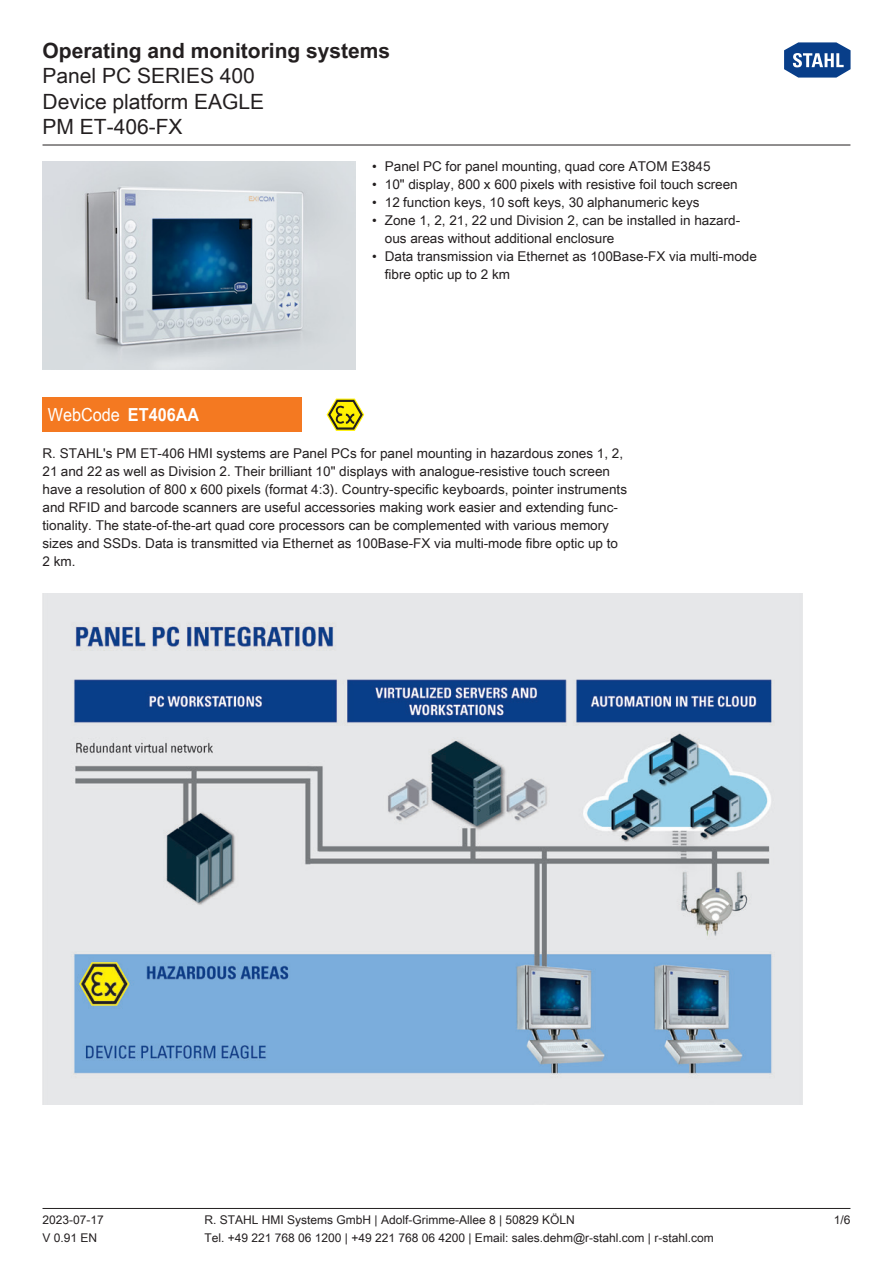
<style>
.page{position:relative;width:893px;height:1263px;background:#fff}
.page>*{position:absolute;margin:0;border:0;box-sizing:border-box;transform-origin:0 0}
.t1{font:21px/25.5px "Arial Unicode MS";color:#231f20}
.t2{font:700 21px "Arial Unicode MS";color:#231f20}
.WebCode{font:18px "Arial Unicode MS";color:#fff;scale:.9 1}
._00_Basic_ParaStyle{font:13.5px/18px "Arial Unicode MS";color:#231f20}
.t3{font:12px "Arial Unicode MS";color:#231f20}
.s1{font-weight:700}
</style>
<div class="page">
<hr style="left:43px;top:1208px;width:807px;height:1px;background:#231f20">
<hr style="left:43px;top:145px;width:807px;height:1px;background:#231f20">
<svg style="left:784px;top:42px;width:67px;height:36px"></svg>
<img style="left:43px;top:594px;width:759px;height:510px">
<img style="left:43px;top:162px;width:312px;height:208px">
<div style="left:43px;top:398px;width:259px;height:34px;background:#f47921"></div>
<svg style="left:327px;top:399px;width:37px;height:32px"></svg>
<h1 class="t2" style="left:43px;top:35px;width:349px">Operating and monitoring systems</h1>
<h1 class="t1" style="left:43px;top:62px;width:223px">Panel PC SERIES 400<br>Device platform EAGLE<br>PM ET-406-FX</h1>
<p class="_00_Basic_ParaStyle" style="left:372px;top:157px;width:340px">• Panel PC for panel mounting, quad core ATOM E3845</p>
<p class="_00_Basic_ParaStyle" style="left:372px;top:175px;width:367px">• 10" display, 800 x 600 pixels with resistive foil touch screen</p>
<p class="_00_Basic_ParaStyle" style="left:372px;top:193px;width:329px">• 12 function keys, 10 soft keys, 30 alphanumeric keys</p>
<p class="_00_Basic_ParaStyle" style="left:385px;top:211px;width:357px;text-indent:-13px">• Zone 1, 2, 21, 22 und Division 2, can be installed in hazard&shy;ous areas without additional enclosure</p>
<p class="_00_Basic_ParaStyle" style="left:385px;top:247px;width:374px;text-indent:-13px">• Data transmission via Ethernet as 100Base-FX via multi-mode fibre optic up to 2 km</p>
<p class="WebCode" style="left:48px;top:402px;width:170px">WebCode <span class="s1">ET406AA</span></p>
<p class="_00_Basic_ParaStyle" style="left:43px;top:444px;width:586px">R. STAHL's PM ET-406 HMI systems are Panel PCs for panel mounting in hazardous zones 1, 2, 21 and 22 as well as Division 2. Their brilliant 10" displays with analogue-resistive touch screen have a resolution of 800 x 600 pixels (format 4:3). Country-specific keyboards, pointer instruments and RFID and barcode scanners are useful accessories making work easier and extending func&shy;tionality. The state-of-the-art quad core processors can be complemented with various memory sizes and SSDs. Data is transmitted via Ethernet as 100Base-FX via multi-mode fibre optic up to 2 km.</p>
<p class="t3" style="left:43px;top:1211px;width:63px">2023-07-17</p>
<p class="t3" style="left:205px;top:1211px;width:372px">R. STAHL HMI Systems GmbH | Adolf-Grimme-Allee 8 | 50829 KÖLN</p>
<p class="t3" style="left:834px;top:1211px;width:18px">1/6</p>
<p class="t3" style="left:43px;top:1229px;width:56px">V 0.91 EN</p>
<p class="t3" style="left:205px;top:1229px;width:511px">Tel. +49 221 768 06 1200 | +49 221 768 06 4200 | Email: sales.dehm@r-stahl.com | r-stahl.com</p>
</div>
